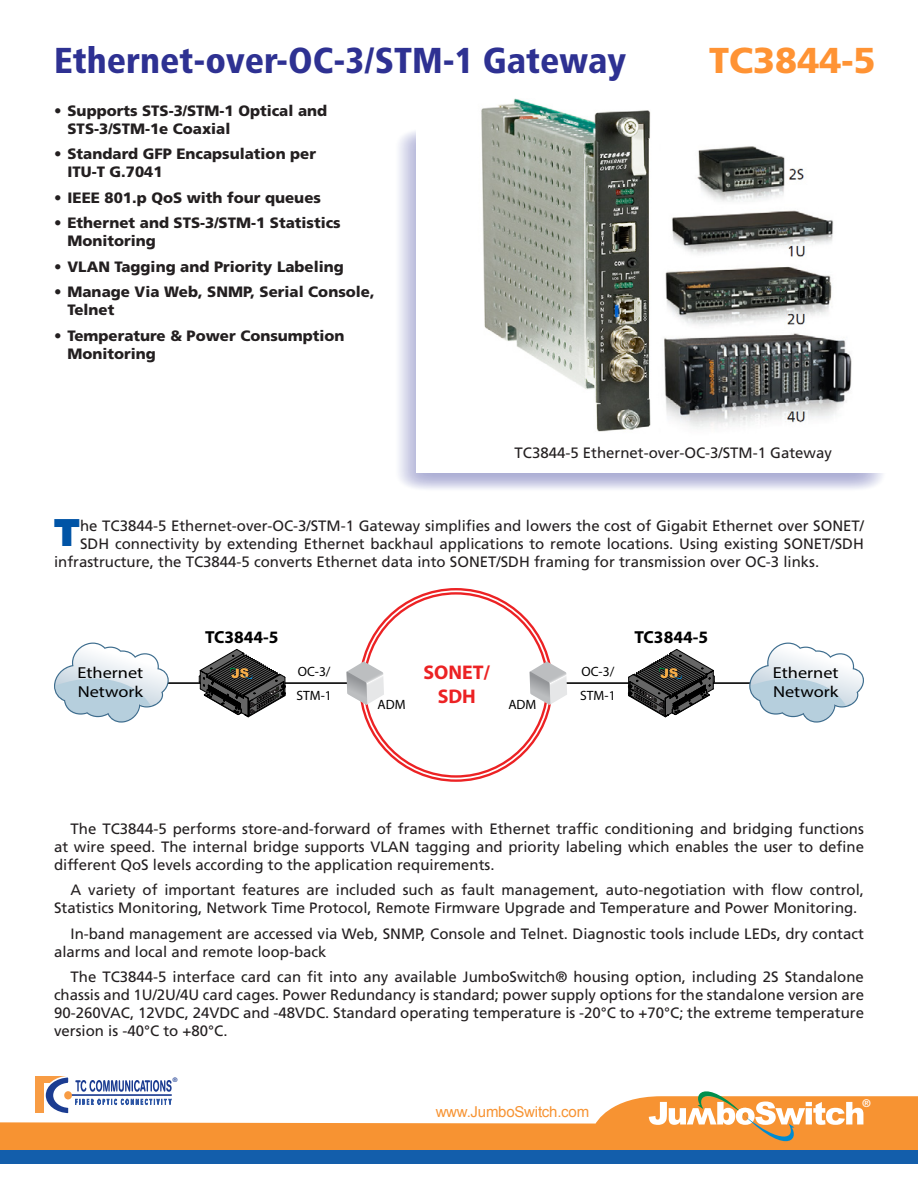
<style>
.page{position:relative;width:918px;height:1188px;background:#fff}
.page>*{position:absolute;margin:0;border:0;box-sizing:border-box;transform-origin:0 0}
.t1{font:900 38.55px "Frutiger LT Std";color:#0054a6;scale:.87 1}
.t2{font:900 condensed 36px "Frutiger LT Std";color:#2e3192}
.t3{font:900 36px "Frutiger LT Std";color:#ff9334}
.t4{font:700 19.8px/23.9px "Myriad Pro";color:#ec2224;text-align:center}
.t5{font:700 17.4px "Myriad Pro";color:#000}
.t6{font:15.9px/19px "Myriad Pro";color:#000;scale:1.15 1}
.t7{font:15px/18px "Frutiger LT Std";color:#231f20;text-align:justify}
.t8{font:900 15px/18px "Frutiger LT Std";color:#231f20}
.t9{font:15px "Arial";letter-spacing:-.015em;color:#f79332}
.t10{font:13.5px/23.9px "Myriad Pro";color:#000}
.t11{font:11.1px "Frutiger";color:#fff}
.t12{font:6.45px "Frutiger";color:#1b3c91}
</style>
<div class="page">
<img style="left:481px;top:99px;width:372px;height:334px">
<svg style="left:0;top:1096px;width:918px;height:54px;fill:#f79332"></svg>
<div style="left:0;top:1150px;width:918px;height:13px;background:#135eab"></div>
<svg style="left:649px;top:1091px;width:214px;height:59px"></svg>
<div style="left:36px;top:1077px;width:8px;height:36px;background:#f89c44"></div>
<div style="left:36px;top:1076px;width:33px;height:7px;background:#f89c44"></div>
<svg style="left:43px;top:1076px;width:129px;height:40px"></svg>
<div style="left:64px;top:1091px;width:8px;height:8px;border:2px solid #f89c44;border-radius:50%"></div>
<hr style="left:85px;top:682px;width:279px;height:2px;background:#000">
<hr style="left:553px;top:682px;width:279px;height:2px;background:#000">
<svg style="left:346px;top:661px;width:38px;height:44px"></svg>
<svg style="left:529px;top:661px;width:38px;height:44px"></svg>
<svg style="left:199px;top:649px;width:87px;height:68px"></svg>
<svg style="left:628px;top:649px;width:87px;height:68px"></svg>
<svg style="left:54px;top:643px;width:115px;height:80px"></svg>
<svg style="left:749px;top:643px;width:115px;height:80px"></svg>
<p class="t2" style="left:54px;top:38px;width:574px">Ethernet-over-OC-3/STM-1 Gateway</p>
<p class="t8" style="left:68px;top:101px;width:261px;text-indent:-14px">• Supports STS-3/STM-1 Optical and<br>STS-3/STM-1e Coaxial</p>
<p class="t8" style="left:68px;top:145px;width:250px;text-indent:-14px">• Standard GFP Encapsulation per<br>ITU-T G.7041</p>
<p class="t8" style="left:54px;top:188px;width:268px">• IEEE 801.p QoS with four queues</p>
<p class="t8" style="left:68px;top:214px;width:275px;text-indent:-14px">• Ethernet and STS-3/STM-1 Statistics<br>Monitoring</p>
<p class="t8" style="left:54px;top:257px;width:291px">• VLAN Tagging and Priority Labeling</p>
<p class="t8" style="left:68px;top:283px;width:309px;text-indent:-14px">• Manage Via Web, SNMP, Serial Console,<br>Telnet</p>
<p class="t8" style="left:68px;top:326px;width:279px;text-indent:-14px">• Temperature &amp; Power Consumption<br>Monitoring</p>
<p class="t3" style="left:709px;top:38px;width:168px">TC3844-5</p>
<p class="t7" style="left:515px;top:444px;width:319px">TC3844-5 Ethernet-over-OC-3/STM-1 Gateway</p>
<p class="t7" style="left:80px;top:517px;width:785px">he TC3844-5 Ethernet-over-OC-3/STM-1 Gateway simplifies and lowers the cost of Gigabit Ethernet over SONET/</p>
<p class="t7" style="left:80px;top:535px;width:785px">SDH connectivity by extending Ethernet backhaul applications to remote locations. Using existing SONET/SDH</p>
<p class="t7" style="left:54px;top:553px;width:767px">infrastructure, the TC3844-5 converts Ethernet data into SONET/SDH framing for transmission over OC-3 links.</p>
<p class="t1" style="left:54px;top:509px;width:31px">T</p>
<p class="t5" style="left:205px;top:626px;width:75px">TC3844-5</p>
<p class="t5" style="left:635px;top:626px;width:75px">TC3844-5</p>
<p class="t10" style="left:580px;top:659px;width:37px">OC-3/<br>STM-1</p>
<p class="t4" style="left:423px;top:660px;width:68px">SONET/<br>SDH</p>
<p class="t10" style="left:297px;top:659px;width:37px">OC-3/<br>STM-1</p>
<p class="t6" style="left:78px;top:663px;width:59px">Ethernet<br>Network</p>
<p class="t6" style="left:773px;top:663px;width:59px">Ethernet<br>Network</p>
<p class="t10" style="left:378px;top:692px;width:30px">ADM</p>
<p class="t10" style="left:508px;top:692px;width:30px">ADM</p>
<p class="t7" style="left:54px;top:820px;width:812px;text-indent:16px">The TC3844-5 performs store-and-forward of frames with Ethernet traffic conditioning and bridging functions at wire speed. The internal bridge supports VLAN tagging and priority labeling which enables the user to define different QoS levels according to the application requirements.</p>
<p class="t7" style="left:54px;top:881px;width:812px;text-indent:16px">A variety of important features are included such as fault management, auto-negotiation with flow control,<br>Statistics Monitoring, Network Time Protocol, Remote Firmware Upgrade and Temperature and Power Monitoring.</p>
<p class="t7" style="left:54px;top:925px;width:811px;text-indent:16px">In-band management are accessed via Web, SNMP, Console and Telnet. Diagnostic tools include LEDs, dry contact alarms and local and remote loop-back</p>
<p class="t7" style="left:54px;top:968px;width:812px;text-indent:16px">The TC3844-5 interface card can fit into any available JumboSwitch® housing option, including 2S Standalone chassis and 1U/2U/4U card cages. Power Redundancy is standard; power supply options for the standalone version are 90-260VAC, 12VDC, 24VDC and -48VDC. Standard operating temperature is -20°C to +70°C; the extreme temperature version is -40°C to +80°C.</p>
<p class="t12" style="left:172px;top:1076px;width:7px">®</p>
<p class="t9" style="left:436px;top:1102px;width:155px">www.JumboSwitch.com</p>
<p class="t11" style="left:862px;top:1096px;width:10px">®</p>
</div>
